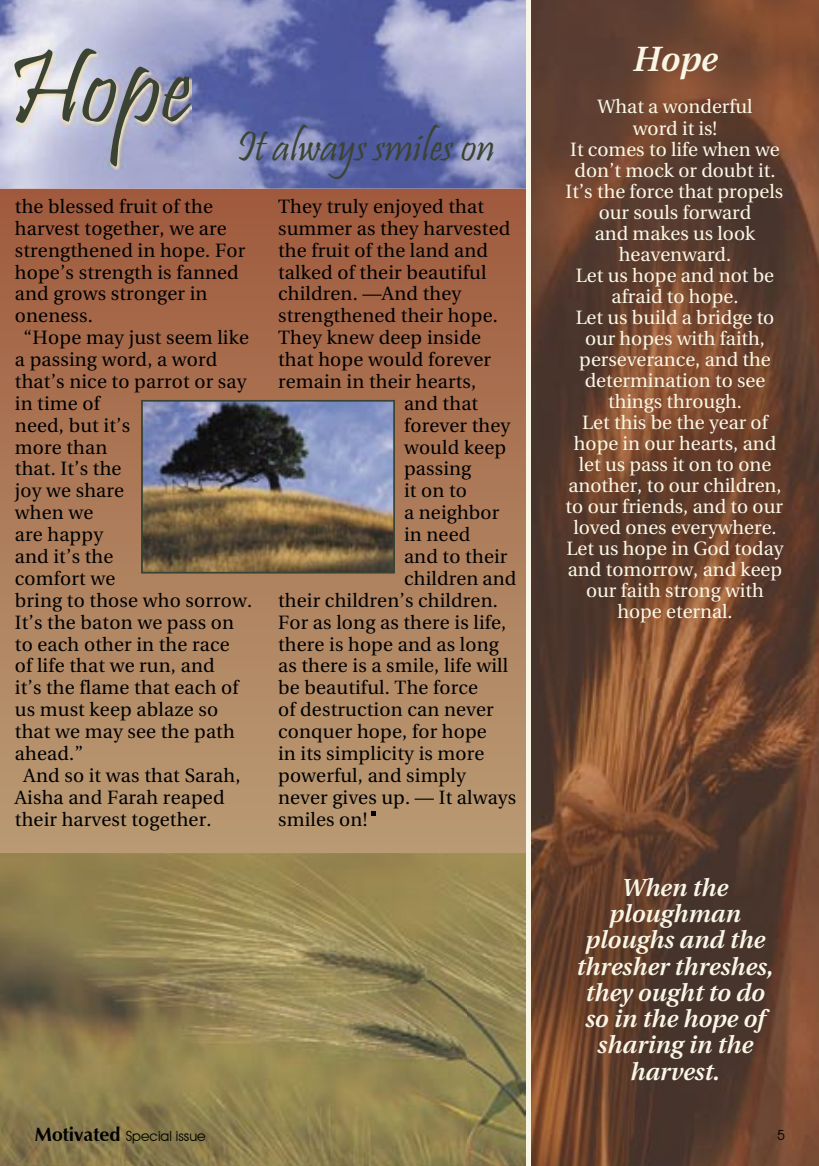
<style>
.page{position:relative;width:819px;height:1166px;background:#fff}
.page>*{position:absolute;margin:0;border:0;box-sizing:border-box;transform-origin:0 0}
.t1{font:105px "Pristina";color:#3b4434}
.t2{font:43.75px "Pristina";color:#3b4434}
.t3{font:italic 600 35px "Utopia";color:#faf6e5}
.t4{font:italic 600 24.5px/26.2px "Utopia";color:#faf6e5;text-align:center}
.t5{font:19.25px "Utopia";letter-spacing:.01em;color:#000}
.t6{font:19.25px/21px "Utopia";color:#faf6e5;text-align:center}
.t7{font:14px "Avant Garde IT Cby BT";color:#000}
.s1{font-family:"Zapf Humanist 601 BT";font-weight:700;font-size:19.25px}
</style>
<div class="page">
<svg style="left:0;top:189px;width:525px;height:664px"></svg>
<img style="left:0;top:0;width:525px;height:189px">
<img style="left:530px;top:178px;width:289px;height:988px">
<img style="left:530px;top:0;width:289px;height:178px">
<img style="left:15px;top:51px;width:176px;height:119px">
<img style="left:0;top:853px;width:525px;height:313px">
<img style="left:143px;top:402px;width:250px;height:170px">
<hr style="left:141px;top:401px;width:2px;height:172px;background:#3b4434">
<hr style="left:142px;top:572px;width:252px;height:1px;background:#3b4434">
<hr style="left:393px;top:401px;width:2px;height:172px;background:#3b4434">
<hr style="left:142px;top:400px;width:252px;height:2px;background:#3b4434">
<div style="left:525px;top:0;width:5px;height:1166px;background:#faf6e5"></div>
<svg style="left:371px;top:811px;width:5px;height:5px"></svg>
<h1 class="t1" style="left:7px;top:29px;width:186px">Hope</h1>
<h3 class="t3" style="left:632px;top:40px;width:86px">Hope</h3>
<p class="t6" style="left:565px;top:97px;width:219px">What a wonderful<br>word it is!<br>It comes to life when we don’t mock or doubt it.<br>It’s the force that propels our souls forward<br>and makes us look heavenward.<br>Let us hope and not be afraid to hope.<br>Let us build a bridge to our hopes with faith, perseverance, and the determination to see things through.<br>Let this be the year of hope in our hearts, and let us pass it on to one another, to our children, to our friends, and to our loved ones everywhere.<br>Let us hope in God today and tomorrow, and keep our faith strong with hope eternal.</p>
<h2 class="t2" style="left:237px;top:122px;width:259px">It always smiles on</h2>
<p class="t5" style="left:15px;top:196px;width:199px">the blessed fruit of the</p>
<p class="t5" style="left:15px;top:218px;width:213px">harvest together, we are</p>
<p class="t5" style="left:15px;top:239px;width:232px">strengthened in hope. For</p>
<p class="t5" style="left:15px;top:261px;width:225px">hope’s strength is fanned</p>
<p class="t5" style="left:15px;top:283px;width:194px">and grows stronger in</p>
<p class="t5" style="left:15px;top:305px;width:79px">oneness.</p>
<p class="t5" style="left:24px;top:327px;width:227px">“Hope may just seem like</p>
<p class="t5" style="left:15px;top:349px;width:204px">a passing word, a word</p>
<p class="t5" style="left:15px;top:371px;width:233px">that’s nice to parrot or say</p>
<p class="t5" style="left:15px;top:393px;width:87px">in time of</p>
<p class="t5" style="left:15px;top:414px;width:117px">need, but it’s</p>
<p class="t5" style="left:15px;top:436px;width:94px">more than</p>
<p class="t5" style="left:15px;top:458px;width:108px">that. It’s the</p>
<p class="t5" style="left:15px;top:480px;width:111px">joy we share</p>
<p class="t5" style="left:15px;top:502px;width:80px">when we</p>
<p class="t5" style="left:15px;top:524px;width:90px">are happy</p>
<p class="t5" style="left:15px;top:546px;width:100px">and it’s the</p>
<p class="t5" style="left:15px;top:568px;width:102px">comfort we</p>
<p class="t5" style="left:15px;top:589px;width:239px">bring to those who sorrow.</p>
<p class="t5" style="left:15px;top:611px;width:221px">It’s the baton we pass on</p>
<p class="t5" style="left:15px;top:633px;width:216px">to each other in the race</p>
<p class="t5" style="left:15px;top:655px;width:201px">of life that we run, and</p>
<p class="t5" style="left:15px;top:677px;width:225px">it’s the flame that each of</p>
<p class="t5" style="left:15px;top:699px;width:205px">us must keep ablaze so</p>
<p class="t5" style="left:15px;top:721px;width:221px">that we may see the path</p>
<p class="t5" style="left:15px;top:743px;width:70px">ahead.”</p>
<p class="t5" style="left:24px;top:764px;width:218px">And so it was that Sarah,</p>
<p class="t5" style="left:15px;top:786px;width:211px">Aisha and Farah reaped</p>
<p class="t5" style="left:15px;top:808px;width:198px">their harvest together.</p>
<p class="t5" style="left:278px;top:196px;width:207px">They truly enjoyed that</p>
<p class="t5" style="left:278px;top:218px;width:234px">summer as they harvested</p>
<p class="t5" style="left:278px;top:239px;width:211px">the fruit of the land and</p>
<p class="t5" style="left:278px;top:261px;width:210px">talked of their beautiful</p>
<p class="t5" style="left:278px;top:283px;width:185px">children. —And they</p>
<p class="t5" style="left:278px;top:305px;width:221px">strengthened their hope.</p>
<p class="t5" style="left:278px;top:327px;width:204px">They knew deep inside</p>
<p class="t5" style="left:278px;top:349px;width:214px">that hope would forever</p>
<p class="t5" style="left:278px;top:371px;width:200px">remain in their hearts,</p>
<p class="t5" style="left:404px;top:393px;width:76px">and that</p>
<p class="t5" style="left:404px;top:414px;width:108px">forever they</p>
<p class="t5" style="left:404px;top:436px;width:104px">would keep</p>
<p class="t5" style="left:404px;top:458px;width:69px">passing</p>
<p class="t5" style="left:404px;top:480px;width:64px">it on to</p>
<p class="t5" style="left:404px;top:502px;width:97px">a neighbor</p>
<p class="t5" style="left:404px;top:524px;width:68px">in need</p>
<p class="t5" style="left:404px;top:546px;width:105px">and to their</p>
<p class="t5" style="left:404px;top:568px;width:114px">children and</p>
<p class="t5" style="left:278px;top:589px;width:221px">their children’s children.</p>
<p class="t5" style="left:278px;top:611px;width:230px">For as long as there is life,</p>
<p class="t5" style="left:278px;top:633px;width:222px">there is hope and as long</p>
<p class="t5" style="left:278px;top:655px;width:231px">as there is a smile, life will</p>
<p class="t5" style="left:278px;top:677px;width:201px">be beautiful. The force</p>
<p class="t5" style="left:278px;top:699px;width:217px">of destruction can never</p>
<p class="t5" style="left:278px;top:721px;width:210px">conquer hope, for hope</p>
<p class="t5" style="left:278px;top:743px;width:208px">in its simplicity is more</p>
<p class="t5" style="left:278px;top:764px;width:189px">powerful, and simply</p>
<p class="t5" style="left:278px;top:786px;width:240px">never gives up. — It always</p>
<p class="t5" style="left:278px;top:808px;width:91px">smiles on!</p>
<p class="t7" style="left:35px;top:1127px;width:172px"><span class="s1">Motivated</span> Special issue</p>
<p class="t4" style="left:576px;top:874px;width:199px">When the ploughman ploughs and the thresher threshes, they ought to do so in the hope of sharing in the harvest.</p>
<p class="t7" style="left:777px;top:1127px;width:9px">5</p>
</div>
